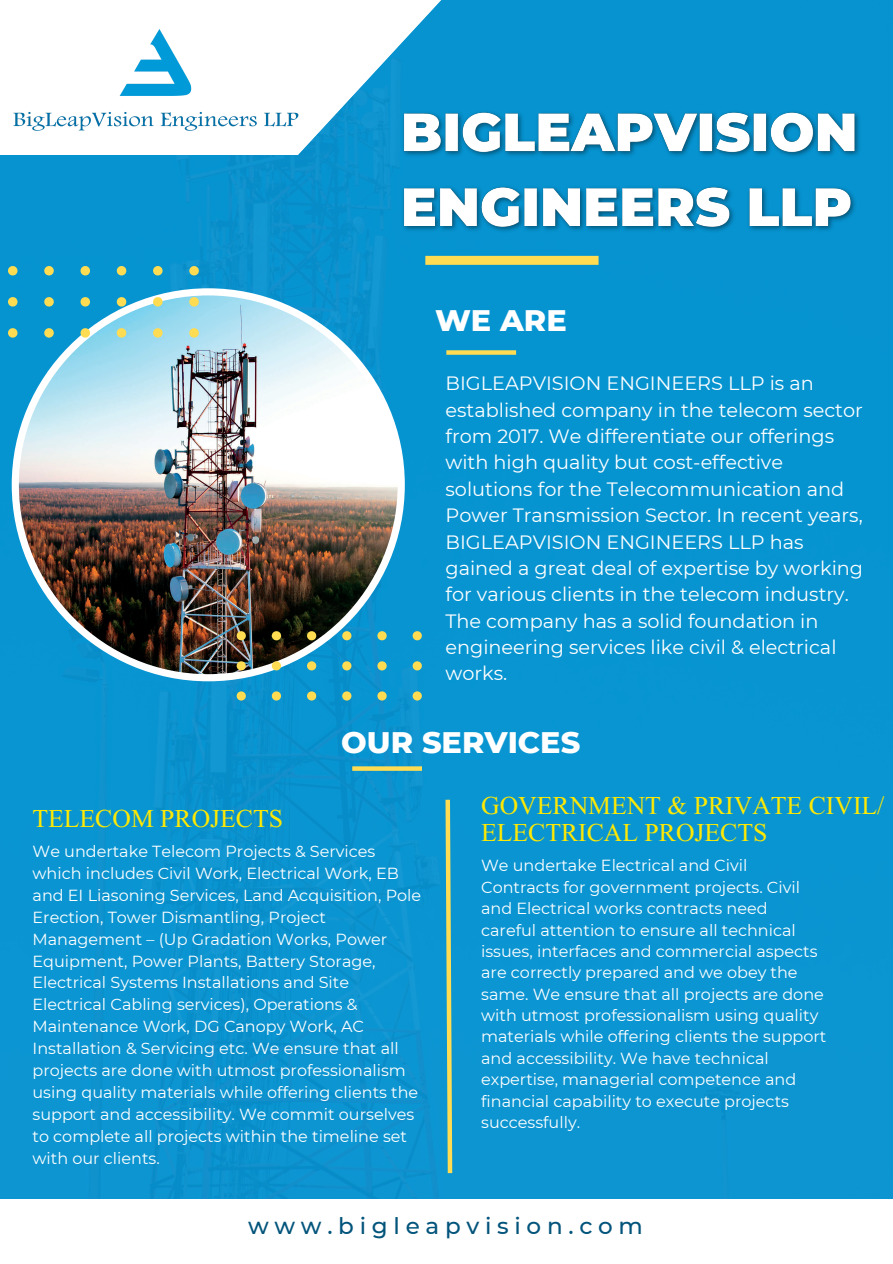
<style>
.page{position:relative;width:893px;height:1264px;background:#fff}
.page>*{position:absolute;margin:0;border:0;box-sizing:border-box;transform-origin:0 0}
.t1{font:800 30.3px "Montserrat";color:#fff}
.t2{font:25.65px/27px "Jameel Noori Nastaleeq";color:#ffe903}
.t3{font:500 23.1px "Montserrat";letter-spacing:.25em;color:#03547b}
.t4{font:19.2px/26.4px "Montserrat";color:#fff}
.t5{font:16.05px/21.9px "Montserrat";color:#fff}
</style>
<div class="page">
<div style="left:0;top:0;width:892px;height:1198px;background:#0895d1"></div>
<img style="left:12px;top:288px;width:393px;height:393px">
<div style="left:425px;top:256px;width:173px;height:9px;background:#ffdc51"></div>
<div style="left:446px;top:350px;width:70px;height:5px;background:#ffdc51"></div>
<svg style="left:352px;top:766px;width:70px;height:4px"></svg>
<svg style="left:236px;top:631px;width:10px;height:9px"></svg>
<svg style="left:272px;top:631px;width:9px;height:9px"></svg>
<svg style="left:307px;top:631px;width:9px;height:9px"></svg>
<svg style="left:342px;top:631px;width:9px;height:9px"></svg>
<svg style="left:377px;top:631px;width:9px;height:9px"></svg>
<svg style="left:412px;top:631px;width:10px;height:9px"></svg>
<svg style="left:236px;top:661px;width:10px;height:9px"></svg>
<svg style="left:272px;top:661px;width:9px;height:9px"></svg>
<svg style="left:307px;top:661px;width:9px;height:9px"></svg>
<svg style="left:342px;top:661px;width:9px;height:9px"></svg>
<svg style="left:377px;top:661px;width:9px;height:9px"></svg>
<svg style="left:412px;top:661px;width:10px;height:9px"></svg>
<svg style="left:236px;top:691px;width:10px;height:9px"></svg>
<svg style="left:272px;top:691px;width:9px;height:9px"></svg>
<svg style="left:307px;top:691px;width:9px;height:9px"></svg>
<svg style="left:342px;top:691px;width:9px;height:9px"></svg>
<svg style="left:377px;top:691px;width:9px;height:9px"></svg>
<svg style="left:412px;top:691px;width:10px;height:9px"></svg>
<svg style="left:8px;top:266px;width:10px;height:9px"></svg>
<svg style="left:44px;top:266px;width:10px;height:9px"></svg>
<svg style="left:80px;top:266px;width:10px;height:9px"></svg>
<svg style="left:117px;top:266px;width:9px;height:9px"></svg>
<svg style="left:153px;top:266px;width:9px;height:9px"></svg>
<svg style="left:189px;top:266px;width:10px;height:9px"></svg>
<svg style="left:8px;top:297px;width:10px;height:9px"></svg>
<svg style="left:44px;top:297px;width:10px;height:9px"></svg>
<svg style="left:80px;top:297px;width:10px;height:9px"></svg>
<svg style="left:117px;top:297px;width:9px;height:9px"></svg>
<svg style="left:153px;top:297px;width:9px;height:9px"></svg>
<svg style="left:189px;top:297px;width:10px;height:9px"></svg>
<svg style="left:8px;top:328px;width:10px;height:9px"></svg>
<svg style="left:44px;top:328px;width:10px;height:9px"></svg>
<svg style="left:80px;top:328px;width:10px;height:9px"></svg>
<svg style="left:117px;top:328px;width:9px;height:9px"></svg>
<svg style="left:153px;top:328px;width:9px;height:9px"></svg>
<svg style="left:189px;top:328px;width:10px;height:9px"></svg>
<svg style="left:298px;top:0;width:215px;height:155px;fill:#0e94d0"></svg>
<div style="left:0;top:0;width:298px;height:155px;background:#fff"></div>
<img style="left:394px;top:93px;width:473px;height:156px">
<img style="left:13px;top:29px;width:287px;height:105px">
<svg style="left:443px;top:795px;width:11px;height:382px;background:#6cb19e"></svg>
<p class="t1" style="left:435px;top:301px;width:133px">WE ARE</p>
<p class="t4" style="left:445px;top:370px;width:419px">BIGLEAPVISION ENGINEERS LLP is an established company in the telecom sector from 2017. We differentiate our offerings with high quality but cost-effective solutions for the Telecommunication and Power Transmission Sector. In recent years, BIGLEAPVISION ENGINEERS LLP has gained a great deal of expertise by working for various clients in the telecom industry.<br>The company has a solid foundation in engineering services like civil &amp; electrical works.</p>
<p class="t2" style="left:33px;top:806px;width:252px">TELECOM PROJECTS</p>
<p class="t1" style="left:341px;top:723px;width:240px">OUR SERVICES</p>
<p class="t2" style="left:481px;top:793px;width:404px">GOVERNMENT &amp; PRIVATE CIVIL/<br>ELECTRICAL PROJECTS</p>
<p class="t5" style="left:33px;top:840px;width:390px">We undertake Telecom Projects &amp; Services which includes Civil Work, Electrical Work, EB and EI Liasoning Services, Land Acquisition, Pole Erection, Tower Dismantling, Project Management – (Up Gradation Works, Power Equipment, Power Plants, Battery Storage, Electrical Systems Installations and Site Electrical Cabling services), Operations &amp; Maintenance Work, DG Canopy Work, AC Installation &amp; Servicing etc. We ensure that all projects are done with utmost professionalism using quality materials while offering clients the support and accessibility. We commit ourselves to complete all projects within the timeline set with our clients.</p>
<p class="t5" style="left:481px;top:855px;width:347px;line-height:21.3px">We undertake Electrical and Civil Contracts for government projects. Civil and Electrical works contracts need careful attention to ensure all technical issues, interfaces and commercial aspects are correctly prepared and we obey the same. We ensure that all projects are done with utmost professionalism using quality materials while offering clients the support and accessibility. We have technical expertise, managerial competence and financial capability to execute projects successfully.</p>
<p class="t3" style="left:248px;top:1211px;width:396px">www.bigleapvision.com</p>
</div>
